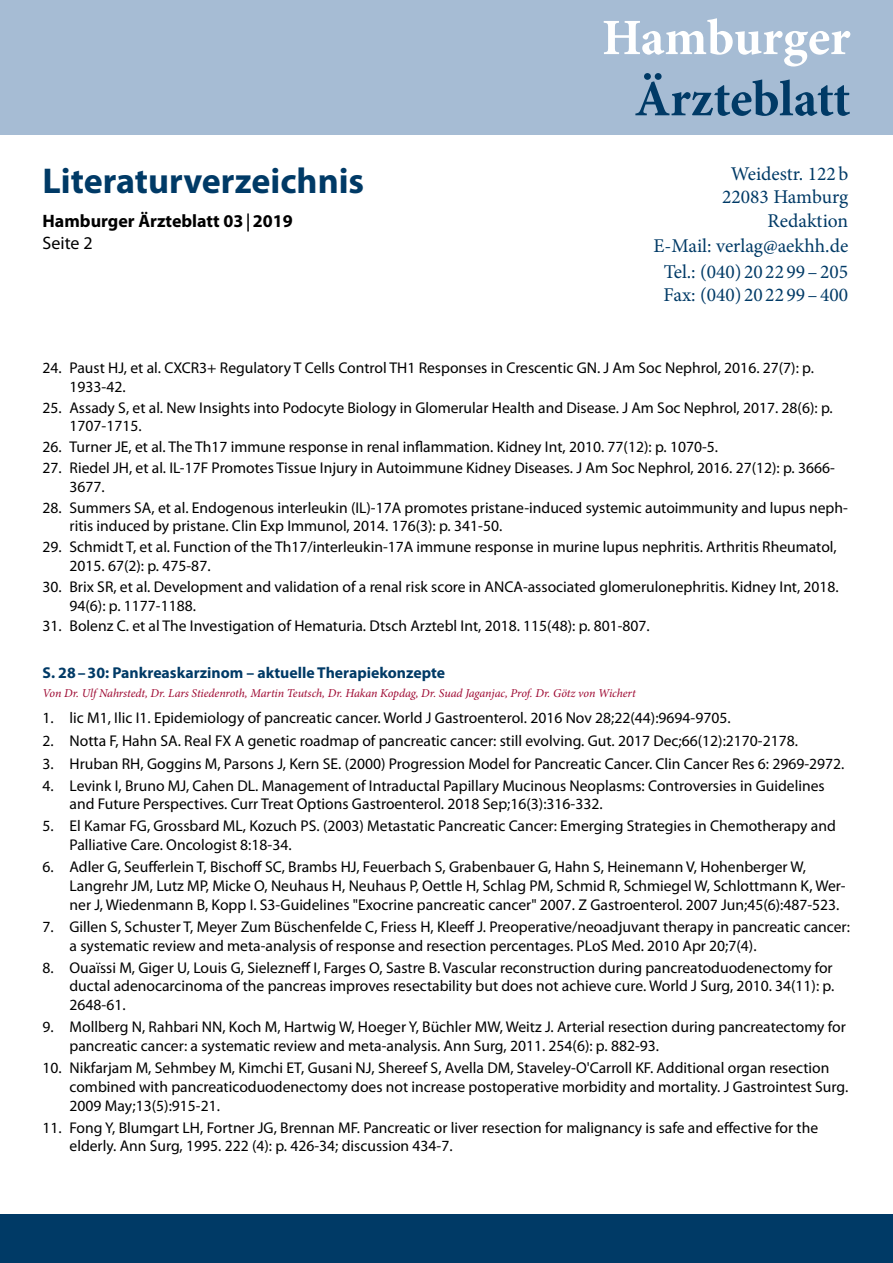
<style>
.page{position:relative;width:893px;height:1263px;background:#fff}
.page>*{position:absolute;margin:0;border:0;box-sizing:border-box;transform-origin:0 0}
.t1{font:700 51px "Minion Pro";letter-spacing:-.005em;color:#003a66}
.t2{font:700 51px "Minion Pro";letter-spacing:-.005em;color:#fff}
.t3{font:700 36px "Myriad Pro";color:#003a66}
.t4{font:19.5px/23.4px "Minion Pro";color:#003a66;text-align:right}
.t5{font:700 18px/21.6px "Myriad Pro";color:#000}
.t6{font:700 15.75px "Myriad Pro";color:#003a66}
.t7{font:15.6px/18.8px "Myriad Pro";color:#000}
.t8{font:italic 12px "Minion Pro";letter-spacing:-.01em;color:#9d0730}
.s1{font-family:"Minion Pro"}
.s2{font-weight:400}
</style>
<div class="page">
<div style="left:0;top:1214px;width:893px;height:49px;background:#003a66"></div>
<div style="left:0;top:0;width:893px;height:135px;background:#a6bcd4"></div>
<h2 class="t3" style="left:43px;top:157px;width:323px">Literaturverzeichnis</h2>
<p class="t5" style="left:43px;top:210px;width:252px">Hamburger Ärzteblatt 03<span class="s1">|</span>2019<br><span class="s2">Seite 2</span></p>
<h1 class="t2" style="left:602px;top:2px;width:250px">Hamburger</h1>
<h1 class="t1" style="left:634px;top:63px;width:217px">Ärzteblatt</h1>
<p class="t4" style="left:722px;top:162px;width:128px">Weidestr. 122b<br>22083 Hamburg<br>Redaktion</p>
<p class="t4" style="left:653px;top:233px;width:196px;line-height:25.5px;text-align:center">E-Mail: verlag@aekhh.de<br>Tel.: (040) 20 22 99–205</p>
<p class="t4" style="left:664px;top:283px;width:186px">Fax: (040) 20 22 99–400</p>
<p class="t7" style="left:70px;top:358px;width:746px;text-indent:-27px">24. Paust HJ, et al. CXCR3+ Regulatory T Cells Control TH1 Responses in Crescentic GN. J Am Soc Nephrol, 2016. 27(7): p.<br>1933-42.</p>
<p class="t7" style="left:70px;top:398px;width:765px;text-indent:-27px">25. Assady S, et al. New Insights into Podocyte Biology in Glomerular Health and Disease. J Am Soc Nephrol, 2017. 28(6): p.<br>1707-1715.</p>
<p class="t7" style="left:43px;top:437px;width:677px">26. Turner JE, et al. The Th17 immune response in renal inflammation. Kidney Int, 2010. 77(12): p. 1070-5.</p>
<p class="t7" style="left:70px;top:458px;width:767px;text-indent:-27px">27. Riedel JH, et al. IL-17F Promotes Tissue Injury in Autoimmune Kidney Diseases. J Am Soc Nephrol, 2016. 27(12): p. 3666-<br>3677.</p>
<p class="t7" style="left:70px;top:498px;width:780px;text-indent:-27px">28. Summers SA, et al. Endogenous interleukin (IL)-17A promotes pristane-induced systemic autoimmunity and lupus neph&shy;ritis induced by pristane. Clin Exp Immunol, 2014. 176(3): p. 341-50.</p>
<p class="t7" style="left:70px;top:537px;width:769px;text-indent:-27px">29. Schmidt T, et al. Function of the Th17/interleukin-17A immune response in murine lupus nephritis. Arthritis Rheumatol,<br>2015. 67(2): p. 475-87.</p>
<p class="t7" style="left:70px;top:577px;width:771px;text-indent:-27px">30. Brix SR, et al. Development and validation of a renal risk score in ANCA-associated glomerulonephritis. Kidney Int, 2018.<br>94(6): p. 1177-1188.</p>
<p class="t7" style="left:43px;top:616px;width:609px">31. Bolenz C. et al The Investigation of Hematuria. Dtsch Arztebl Int, 2018. 115(48): p. 801-807.</p>
<p class="t6" style="left:43px;top:662px;width:404px">S. 28–30: Pankreaskarzinom – aktuelle Therapiekonzepte</p>
<p class="t8" style="left:43px;top:685px;width:595px">Von Dr. Ulf Nahrstedt, Dr. Lars Stiedenroth, Martin Teutsch, Dr. Hakan Kopdag, Dr. Suad Jaganjac, Prof. Dr. Götz von Wichert</p>
<p class="t7" style="left:43px;top:708px;width:690px">1. lic M1, Ilic I1. Epidemiology of pancreatic cancer. World J Gastroenterol. 2016 Nov 28;22(44):9694-9705.</p>
<p class="t7" style="left:43px;top:731px;width:757px">2. Notta F, Hahn SA. Real FX A genetic roadmap of pancreatic cancer: still evolving. Gut. 2017 Dec;66(12):2170-2178.</p>
<p class="t7" style="left:43px;top:754px;width:803px">3. Hruban RH, Goggins M, Parsons J, Kern SE. (2000) Progression Model for Pancreatic Cancer. Clin Cancer Res 6: 2969-2972.</p>
<p class="t7" style="left:70px;top:776px;width:757px;text-indent:-27px">4. Levink I, Bruno MJ, Cahen DL. Management of Intraductal Papillary Mucinous Neoplasms: Controversies in Guidelines and Future Perspectives. Curr Treat Options Gastroenterol. 2018 Sep;16(3):316-332.</p>
<p class="t7" style="left:70px;top:817px;width:768px;text-indent:-27px">5. El Kamar FG, Grossbard ML, Kozuch PS. (2003) Metastatic Pancreatic Cancer: Emerging Strategies in Chemotherapy and<br>Palliative Care. Oncologist 8:18-34.</p>
<p class="t7" style="left:70px;top:857px;width:778px;text-indent:-27px">6. Adler G, Seufferlein T, Bischoff SC, Brambs HJ, Feuerbach S, Grabenbauer G, Hahn S, Heinemann V, Hohenberger W,<br>Langrehr JM, Lutz MP, Micke O, Neuhaus H, Neuhaus P, Oettle H, Schlag PM, Schmid R, Schmiegel W, Schlottmann K, Wer&shy;ner J, Wiedenmann B, Kopp I. S3-Guidelines "Exocrine pancreatic cancer" 2007. Z Gastroenterol. 2007 Jun;45(6):487-523.</p>
<p class="t7" style="left:70px;top:917px;width:782px;text-indent:-27px">7. Gillen S, Schuster T, Meyer Zum Büschenfelde C, Friess H, Kleeff J. Preoperative/neoadjuvant therapy in pancreatic cancer: a systematic review and meta-analysis of response and resection percentages. PLoS Med. 2010 Apr 20;7(4).</p>
<p class="t7" style="left:70px;top:958px;width:766px;text-align:justify;text-indent:-27px">8. Ouaïssi M, Giger U, Louis G, Sielezneff I, Farges O, Sastre B. Vascular reconstruction during pancreatoduodenectomy for ductal adenocarcinoma of the pancreas improves resectability but does not achieve cure. World J Surg, 2010. 34(11): p.<br>2648-61.</p>
<p class="t7" style="left:70px;top:1017px;width:778px;text-indent:-27px">9. Mollberg N, Rahbari NN, Koch M, Hartwig W, Hoeger Y, Büchler MW, Weitz J. Arterial resection during pancreatectomy for pancreatic cancer: a systematic review and meta-analysis. Ann Surg, 2011. 254(6): p. 882-93.</p>
<p class="t7" style="left:70px;top:1058px;width:780px;text-indent:-27px">10. Nikfarjam M, Sehmbey M, Kimchi ET, Gusani NJ, Shereef S, Avella DM, Staveley-O'Carroll KF. Additional organ resection combined with pancreaticoduodenectomy does not increase postoperative morbidity and mortality. J Gastrointest Surg.<br>2009 May;13(5):915-21.</p>
<p class="t7" style="left:70px;top:1118px;width:750px;text-indent:-27px">11. Fong Y, Blumgart LH, Fortner JG, Brennan MF. Pancreatic or liver resection for malignancy is safe and effective for the elderly. Ann Surg, 1995. 222 (4): p. 426-34; discussion 434-7.</p>
</div>
